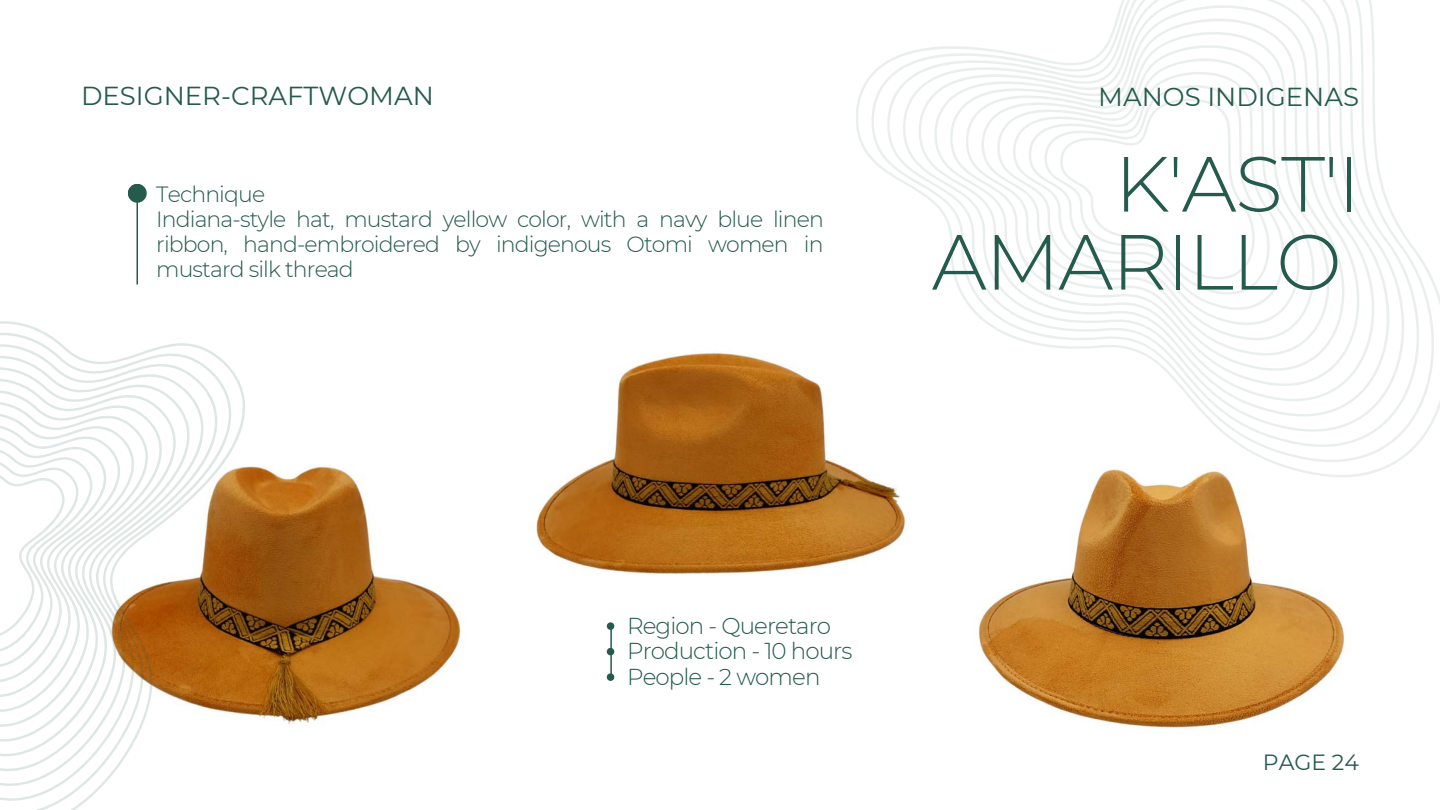
<style>
.page{position:relative;width:1440px;height:810px;background:#fff}
.page>*{position:absolute;margin:0;border:0;box-sizing:border-box;transform-origin:0 0}
.t1{font:300 78px "Montserrat";letter-spacing:-.02em;color:#245b4d}
.t2{font:26px "Montserrat";color:#245b4d}
.t3{font:300 23px "Montserrat";letter-spacing:-.04em;color:#245b4d}
.t4{font:300 22px/24.8px "Montserrat";letter-spacing:-.04em;color:#245b4d;text-align:justify}
.t5{font:22px "Montserrat";color:#245b4d}
</style>
<div class="page">
<img style="left:978px;top:492px;width:367px;height:236px">
<svg style="left:856px;top:0;width:584px;height:492px"></svg>
<img style="left:384px;top:577px;width:77px;height:129px">
<img style="left:536px;top:285px;width:386px;height:394px">
<svg style="left:607px;top:622px;width:7px;height:8px"></svg>
<svg style="left:607px;top:648px;width:7px;height:7px"></svg>
<svg style="left:607px;top:673px;width:7px;height:8px"></svg>
<hr style="left:610px;top:627px;width:2px;height:49px;background:#245b4d">
<svg style="left:0;top:184px;width:384px;height:626px"></svg>
<p class="t2" style="left:81px;top:80px;width:354px">DESIGNER-CRAFTWOMAN</p>
<p class="t2" style="left:1098px;top:81px;width:262px">MANOS INDIGENAS</p>
<p class="t4" style="left:156px;top:182px;width:110px">Technique</p>
<p class="t4" style="left:156px;top:207px;width:669px">Indiana-style hat, mustard yellow color, with a navy blue linen ribbon, hand-embroidered by indigenous Otomi women in mustard silk thread</p>
<p class="t1" style="left:1115px;top:136px;width:247px">K'AST'I</p>
<p class="t1" style="left:932px;top:214px;width:411px">AMARILLO</p>
<p class="t3" style="left:627px;top:611px;width:206px">Region - Queretaro</p>
<p class="t3" style="left:627px;top:637px;width:227px">Production - 10 hours</p>
<p class="t3" style="left:627px;top:662px;width:195px">People - 2 women</p>
<p class="t5" style="left:1263px;top:748px;width:98px">PAGE 24</p>
</div>
